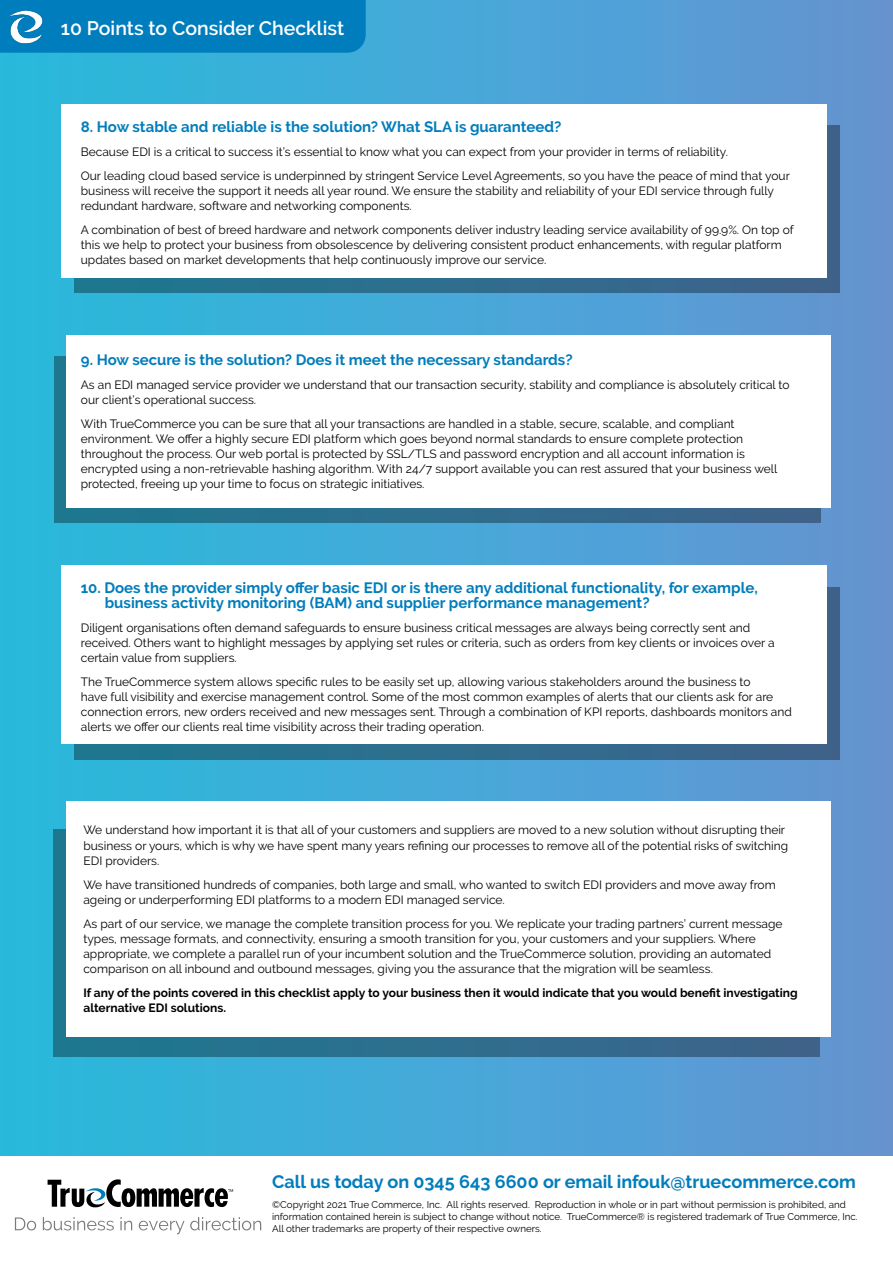
<style>
.page{position:relative;width:893px;height:1263px;background:#fff}
.page>*{position:absolute;margin:0;border:0;box-sizing:border-box;transform-origin:0 0}
.t1{font:600 19.5px "Raleway";color:#fff}
.t2{font:700 18px "Raleway";color:#007dbd}
.t3{font:700 15px/15px "Raleway";color:#017dbc}
.t4{font:12px/15px "Raleway";color:#000}
.t5{font:700 12px/15px "Raleway";color:#000}
.t6{font:9.75px/12px "Raleway";color:#000}
</style>
<div class="page">
<div style="left:0;top:0;width:893px;height:1155px;background:linear-gradient(to right,#27bbdc,#6594d2)"></div>
<svg style="left:48px;top:1179px;width:185px;height:29px"></svg>
<svg style="left:15px;top:1217px;width:21px;height:13px"></svg>
<svg style="left:43px;top:1217px;width:71px;height:13px"></svg>
<svg style="left:120px;top:1217px;width:12px;height:13px"></svg>
<svg style="left:139px;top:1221px;width:45px;height:13px"></svg>
<svg style="left:190px;top:1217px;width:71px;height:13px"></svg>
<div style="left:54px;top:0;width:312px;height:53px;background:#007dbd"></div>
<img style="left:0;top:0;width:54px;height:54px">
<div style="left:54px;top:829px;width:766px;height:227px;background:linear-gradient(to right,#1c788f,#3f638b)"></div>
<div style="left:66px;top:801px;width:765px;height:236px;background:#fff"></div>
<div style="left:74px;top:126px;width:765px;height:167px;background:linear-gradient(to right,#1d788f,#40628b)"></div>
<div style="left:61px;top:104px;width:766px;height:173px;background:#fff"></div>
<div style="left:54px;top:356px;width:766px;height:167px;background:linear-gradient(to right,#1e7a90,#3e628b)"></div>
<div style="left:67px;top:335px;width:764px;height:172px;background:#fff"></div>
<svg style="left:74px;top:587px;width:765px;height:173px;background:#3b7392"></svg>
<div style="left:61px;top:565px;width:766px;height:178px;background:#fff"></div>
<h1 class="t1" style="left:61px;top:17px;width:285px">10 Points to Consider Checklist</h1>
<p class="t3" style="left:81px;top:119px;width:482px">8. How stable and reliable is the solution? What SLA is guaranteed?</p>
<p class="t4" style="left:81px;top:140px;width:711px;line-height:24px">Because EDI is a critical to success it’s essential to know what you can expect from your provider in terms of reliability.<br>Our leading cloud based service is underpinned by stringent Service Level Agreements, so you have the peace of mind that your</p>
<p class="t4" style="left:81px;top:183px;width:695px">business will receive the support it needs all year round. We ensure the stability and reliability of your EDI service through fully redundant hardware, software and networking components.</p>
<p class="t4" style="left:81px;top:222px;width:714px">A combination of best of breed hardware and network components deliver industry leading service availability of 99.9%. On top of this we help to protect your business from obsolescence by delivering consistent product enhancements, with regular platform updates based on market developments that help continuously improve our service.</p>
<p class="t3" style="left:81px;top:352px;width:493px">9. How secure is the solution? Does it meet the necessary standards?</p>
<p class="t4" style="left:81px;top:377px;width:710px">As an EDI managed service provider we understand that our transaction security, stability and compliance is absolutely critical to our client’s operational success.</p>
<p class="t4" style="left:81px;top:416px;width:698px">With TrueCommerce you can be sure that all your transactions are handled in a stable, secure, scalable, and compliant environment. We offer a highly secure EDI platform which goes beyond normal standards to ensure complete protection throughout the process. Our web portal is protected by SSL/TLS and password encryption and all account information is encrypted using a non-retrievable hashing algorithm. With 24/7 support available you can rest assured that your business well protected, freeing up your time to focus on strategic initiatives.</p>
<p class="t3" style="left:105px;top:580px;width:655px;text-indent:-24px">10. Does the provider simply offer basic EDI or is there any additional functionality, for example, business activity monitoring (BAM) and supplier performance management?</p>
<p class="t4" style="left:81px;top:620px;width:695px">Diligent organisations often demand safeguards to ensure business critical messages are always being correctly sent and received. Others want to highlight messages by applying set rules or criteria, such as orders from key clients or invoices over a certain value from suppliers.</p>
<p class="t4" style="left:81px;top:674px;width:713px">The TrueCommerce system allows specific rules to be easily set up, allowing various stakeholders around the business to<br>have full visibility and exercise management control. Some of the most common examples of alerts that our clients ask for are connection errors, new orders received and new messages sent. Through a combination of KPI reports, dashboards monitors and alerts we offer our clients real time visibility across their trading operation.</p>
<p class="t4" style="left:83px;top:823px;width:706px">We understand how important it is that all of your customers and suppliers are moved to a new solution without disrupting their business or yours, which is why we have spent many years refining our processes to remove all of the potential risks of switching<br>EDI providers.</p>
<p class="t4" style="left:83px;top:877px;width:694px">We have transitioned hundreds of companies, both large and small, who wanted to switch EDI providers and move away from ageing or underperforming EDI platforms to a modern EDI managed service.</p>
<p class="t4" style="left:83px;top:916px;width:701px">As part of our service, we manage the complete transition process for you. We replicate your trading partners’ current message types, message formats, and connectivity, ensuring a smooth transition for you, your customers and your suppliers. Where appropriate, we complete a parallel run of your incumbent solution and the TrueCommerce solution, providing an automated comparison on all inbound and outbound messages, giving you the assurance that the migration will be seamless.</p>
<p class="t5" style="left:83px;top:985px;width:716px">If any of the points covered in this checklist apply to your business then it would indicate that you would benefit investigating alternative EDI solutions.</p>
<h2 class="t2" style="left:272px;top:1172px;width:585px">Call us today on 0345 643 6600 or email infouk@truecommerce.com</h2>
<p class="t6" style="left:272px;top:1198px;width:587px">©Copyright 2021 True Commerce, Inc. All rights reserved. Reproduction in whole or in part without permission is prohibited, and information contained herein is subject to change without notice. TrueCommerce® is registered trademark of True Commerce, Inc.<br>All other trademarks are property of their respective owners.</p>
</div>
